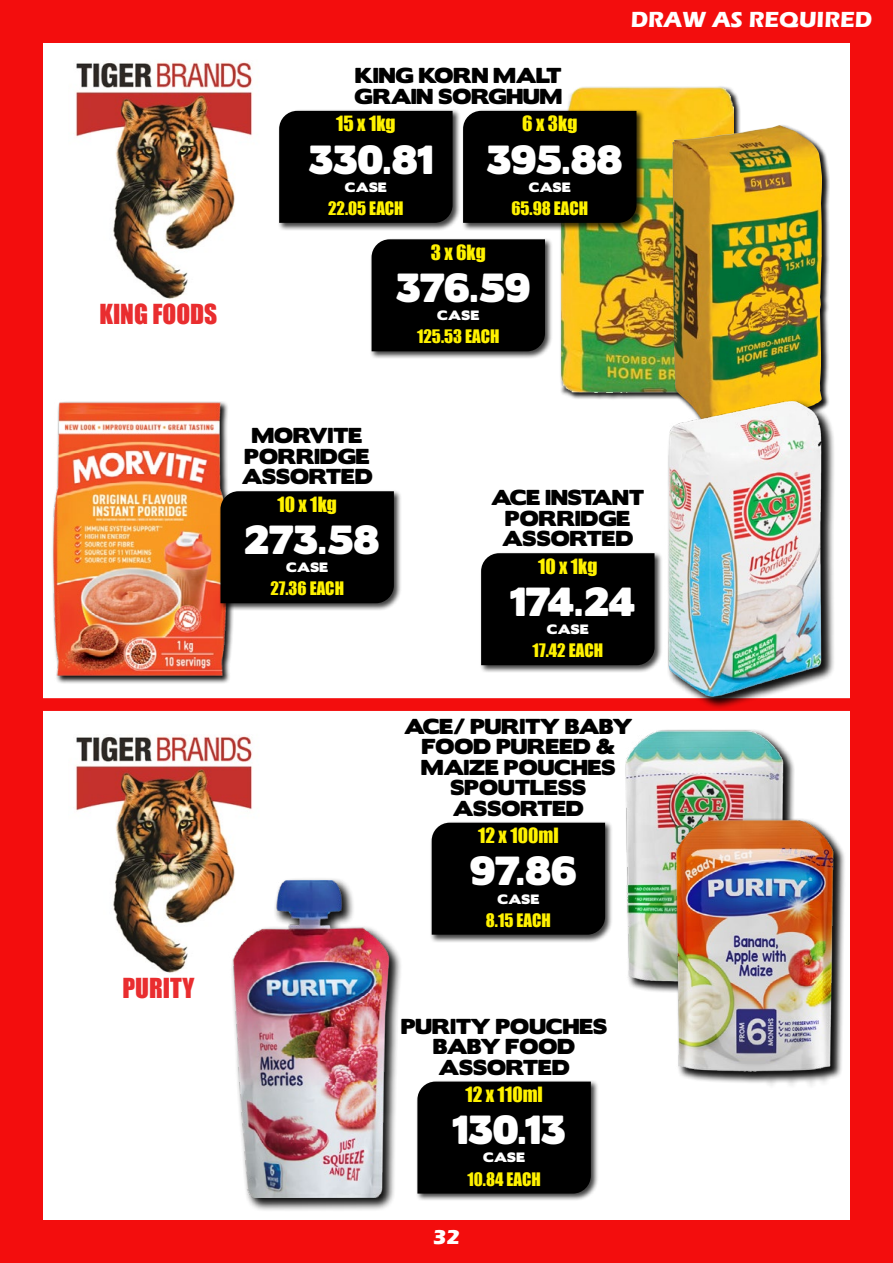
<style>
.page{position:relative;width:893px;height:1263px;background:#f30d0d}
.page>*{position:absolute;margin:0;border:0;box-sizing:border-box;transform-origin:0 0}
.t1{font:36.15px "Boris Black Bloxx";letter-spacing:-.01em;color:#fff}
.t2{font:25.35px "Impact";color:#e92d2f}
.t3{font:700 22.5px "Eras ITC";color:#fff}
.t4{font:700 21px "Eras ITC";color:#fff}
.t5{font:19.35px/20.5px "Boris Black Bloxx";color:#000;text-align:center}
.t6{font:19.35px "Impact";color:#fff200}
.t7{font:17.1px "Impact";color:#fff200}
.t8{font:12.15px "Boris Black Bloxx";letter-spacing:.04em;color:#fff}
</style>
<div class="page">
<div style="left:43px;top:43px;width:807px;height:1177px;background:#fff"></div>
<img style="left:75px;top:736px;width:178px;height:237px">
<img style="left:75px;top:62px;width:178px;height:237px">
<div style="left:560px;top:85px;width:181px;height:315px;background:#000;opacity:.93"></div>
<img style="left:561px;top:85px;width:172px;height:307px">
<div style="left:671px;top:124px;width:159px;height:316px;background:#000;opacity:.93"></div>
<img style="left:672px;top:125px;width:150px;height:267px">
<img style="left:52px;top:401px;width:180px;height:283px">
<div style="left:277px;top:109px;width:183px;height:122px;background:#000;opacity:.75"></div>
<div style="left:279px;top:111px;width:174px;height:112px;background:#000"></div>
<div style="left:370px;top:238px;width:183px;height:121px;background:#000;opacity:.75"></div>
<div style="left:372px;top:239px;width:173px;height:112px;background:#000"></div>
<div style="left:461px;top:109px;width:183px;height:122px;background:#000;opacity:.75"></div>
<div style="left:463px;top:111px;width:173px;height:112px;background:#000"></div>
<div style="left:219px;top:490px;width:183px;height:121px;background:#000;opacity:.75"></div>
<div style="left:220px;top:491px;width:174px;height:112px;background:#000"></div>
<div style="left:0;top:698px;width:893px;height:13px;background:#f30d0d"></div>
<div style="left:666px;top:399px;width:170px;height:311px;background:#000;opacity:.93"></div>
<img style="left:658px;top:392px;width:175px;height:312px">
<div style="left:479px;top:551px;width:183px;height:122px;background:#000;opacity:.75"></div>
<div style="left:481px;top:553px;width:173px;height:112px;background:#000"></div>
<div style="left:230px;top:877px;width:173px;height:335px;background:#000;opacity:.93"></div>
<img style="left:207px;top:880px;width:196px;height:317px">
<img style="left:625px;top:729px;width:169px;height:263px">
<img style="left:660px;top:800px;width:185px;height:286px">
<div style="left:430px;top:821px;width:183px;height:121px;background:#000;opacity:.75"></div>
<div style="left:432px;top:823px;width:173px;height:112px;background:#000"></div>
<div style="left:416px;top:1080px;width:183px;height:121px;background:#000;opacity:.75"></div>
<div style="left:417px;top:1081px;width:174px;height:112px;background:#000"></div>
<h2 class="t2" style="left:99px;top:294px;width:120px">KING FOODS</h2>
<p class="t3" style="left:631px;top:7px;width:243px">DRAW AS REQUIRED</p>
<p class="t5" style="left:355px;top:66px;width:209px;text-align:left">KING KORN MALT<br>GRAIN SORGHUM</p>
<p class="t6" style="left:336px;top:109px;width:61px">15 x 1kg</p>
<h1 class="t1" style="left:309px;top:132px;width:126px">330.81</h1>
<p class="t8" style="left:345px;top:178px;width:44px">CASE</p>
<p class="t7" style="left:328px;top:195px;width:77px">22.05 EACH</p>
<p class="t6" style="left:431px;top:237px;width:57px">3 x 6kg</p>
<h1 class="t1" style="left:396px;top:261px;width:136px">376.59</h1>
<p class="t8" style="left:437px;top:306px;width:44px">CASE</p>
<p class="t7" style="left:417px;top:323px;width:84px">125.53 EACH</p>
<p class="t6" style="left:522px;top:109px;width:57px">6 x 3kg</p>
<h1 class="t1" style="left:486px;top:132px;width:138px">395.88</h1>
<p class="t8" style="left:529px;top:178px;width:44px">CASE</p>
<p class="t7" style="left:511px;top:195px;width:78px">65.98 EACH</p>
<h2 class="t2" style="left:122px;top:969px;width:73px">PURITY</h2>
<p class="t5" style="left:242px;top:426px;width:133px">MORVITE<br>PORRIDGE<br>ASSORTED</p>
<p class="t6" style="left:277px;top:489px;width:61px">10 x 1kg</p>
<h1 class="t1" style="left:245px;top:512px;width:136px">273.58</h1>
<p class="t8" style="left:286px;top:558px;width:44px">CASE</p>
<p class="t7" style="left:270px;top:575px;width:75px">27.36 EACH</p>
<p class="t5" style="left:491px;top:488px;width:154px">ACE INSTANT<br>PORRIDGE<br>ASSORTED</p>
<p class="t6" style="left:538px;top:551px;width:61px">10 x 1kg</p>
<h1 class="t1" style="left:510px;top:574px;width:127px">174.24</h1>
<p class="t8" style="left:547px;top:620px;width:44px">CASE</p>
<p class="t7" style="left:533px;top:637px;width:72px">17.42 EACH</p>
<p class="t5" style="left:404px;top:716px;width:230px">ACE/ PURITY BABY<br>FOOD PUREED &amp;<br>MAIZE POUCHES<br>SPOUTLESS<br>ASSORTED</p>
<p class="t6" style="left:478px;top:820px;width:82px">12 x 100ml</p>
<h1 class="t1" style="left:470px;top:844px;width:109px">97.86</h1>
<p class="t8" style="left:497px;top:889px;width:44px">CASE</p>
<p class="t7" style="left:486px;top:907px;width:67px">8.15 EACH</p>
<p class="t5" style="left:401px;top:1016px;width:208px">PURITY POUCHES<br>BABY FOOD<br>ASSORTED</p>
<p class="t6" style="left:465px;top:1079px;width:79px">12 x 110ml</p>
<h1 class="t1" style="left:452px;top:1103px;width:115px">130.13</h1>
<p class="t8" style="left:483px;top:1148px;width:44px">CASE</p>
<p class="t7" style="left:467px;top:1166px;width:75px">10.84 EACH</p>
<p class="t4" style="left:433px;top:1225px;width:29px">32</p>
</div>
